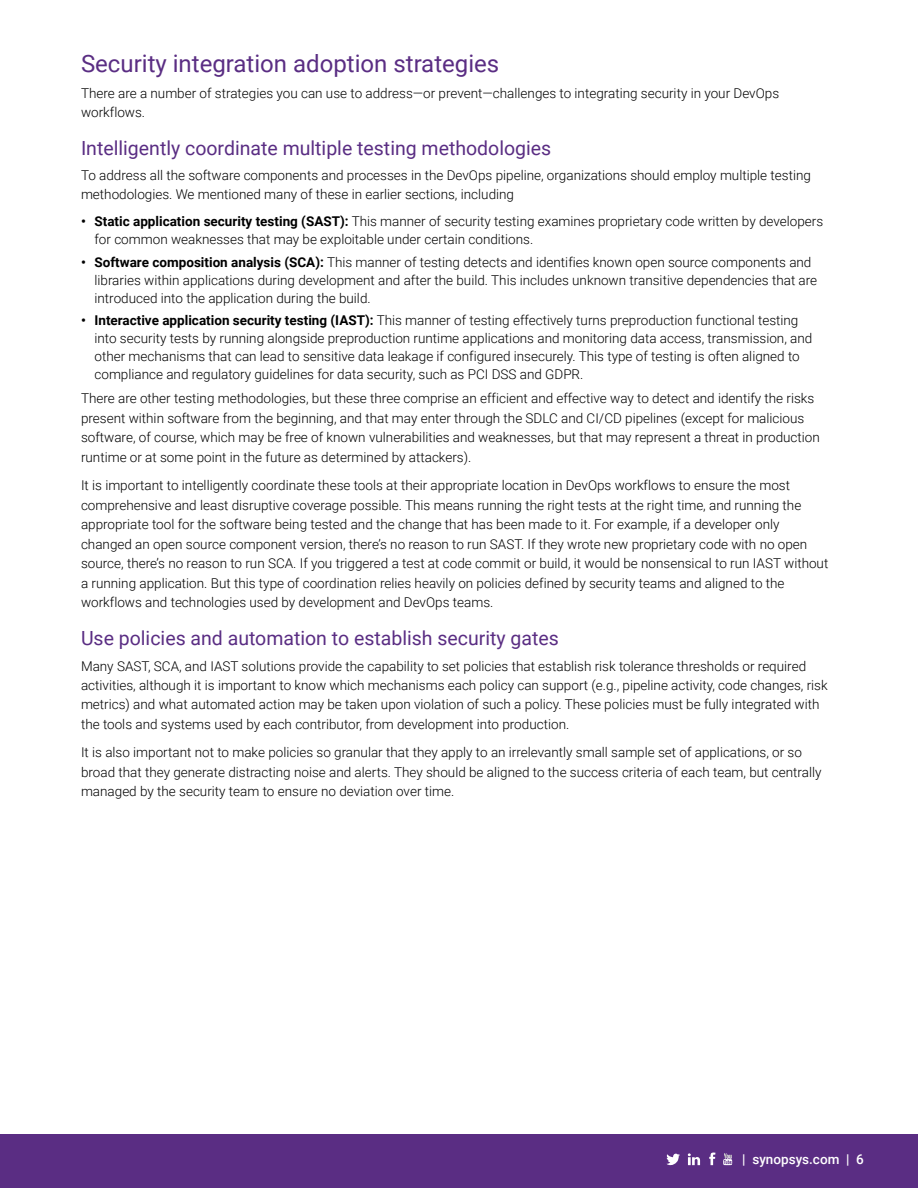
<style>
.page{position:relative;width:918px;height:1188px;background:#fff}
.page>*{position:absolute;margin:0;border:0;box-sizing:border-box;transform-origin:0 0}
.t1{font:24px "Roboto";color:#5a2d83}
.t2{font:19.5px "Roboto";color:#5a2d83}
.t3{font:300 13.5px/19.5px "Roboto";color:#000}
.t4{font:500 13.5px "Roboto";color:#fff}
.s1{font-weight:700}
</style>
<div class="page">
<div style="left:0;top:1134px;width:918px;height:54px;background:#5a2d83"></div>
<svg style="left:667px;top:1153px;width:13px;height:12px"></svg>
<svg style="left:709px;top:1152px;width:7px;height:13px"></svg>
<svg style="left:723px;top:1153px;width:9px;height:12px"></svg>
<svg style="left:688px;top:1153px;width:12px;height:12px"></svg>
<h1 class="t1" style="left:81px;top:47px;width:420px">Security integration adoption strategies</h1>
<p class="t3" style="left:81px;top:82px;width:700px">There are a number of strategies you can use to address—or prevent—challenges to integrating security in your DevOps workflows.</p>
<h2 class="t2" style="left:81px;top:134px;width:472px">Intelligently coordinate multiple testing methodologies</h2>
<p class="t3" style="left:81px;top:165px;width:731px">To address all the software components and processes in the DevOps pipeline, organizations should employ multiple testing methodologies. We mentioned many of these in earlier sections, including</p>
<p class="t3" style="left:94px;top:212px;width:730px;line-height:18px;text-indent:-14px"><span class="s1">• Static application security testing (SAST):</span> This manner of security testing examines proprietary code written by developers for common weaknesses that may be exploitable under certain conditions.</p>
<p class="t3" style="left:94px;top:253px;width:724px;line-height:18px;text-indent:-14px"><span class="s1">• Software composition analysis (SCA):</span> This manner of testing detects and identifies known open source components and libraries within applications during development and after the build. This includes unknown transitive dependencies that are introduced into the application during the build.</p>
<p class="t3" style="left:94px;top:311px;width:719px;line-height:18px;text-indent:-14px"><span class="s1">• Interactive application security testing (IAST):</span> This manner of testing effectively turns preproduction functional testing into security tests by running alongside preproduction runtime applications and monitoring data access, transmission, and other mechanisms that can lead to sensitive data leakage if configured insecurely. This type of testing is often aligned to compliance and regulatory guidelines for data security, such as PCI DSS and GDPR.</p>
<p class="t3" style="left:81px;top:388px;width:740px">There are other testing methodologies, but these three comprise an efficient and effective way to detect and identify the risks present within software from the beginning, and that may enter through the SDLC and CI/CD pipelines (except for malicious software, of course, which may be free of known vulnerabilities and weaknesses, but that may represent a threat in production runtime or at some point in the future as determined by attackers).</p>
<p class="t3" style="left:81px;top:475px;width:749px">It is important to intelligently coordinate these tools at their appropriate location in DevOps workflows to ensure the most comprehensive and least disruptive coverage possible. This means running the right tests at the right time, and running the appropriate tool for the software being tested and the change that has been made to it. For example, if a developer only changed an open source component version, there’s no reason to run SAST. If they wrote new proprietary code with no open source, there’s no reason to run SCA. If you triggered a test at code commit or build, it would be nonsensical to run IAST without a running application. But this type of coordination relies heavily on policies defined by security teams and aligned to the workflows and technologies used by development and DevOps teams.</p>
<h2 class="t2" style="left:81px;top:624px;width:479px">Use policies and automation to establish security gates</h2>
<p class="t3" style="left:81px;top:655px;width:748px">Many SAST, SCA, and IAST solutions provide the capability to set policies that establish risk tolerance thresholds or required activities, although it is important to know which mechanisms each policy can support (e.g., pipeline activity, code changes, risk metrics) and what automated action may be taken upon violation of such a policy. These policies must be fully integrated with the tools and systems used by each contributor, from development into production.</p>
<p class="t3" style="left:81px;top:742px;width:742px">It is also important not to make policies so granular that they apply to an irrelevantly small sample set of applications, or so broad that they generate distracting noise and alerts. They should be aligned to the success criteria of each team, but centrally managed by the security team to ensure no deviation over time.</p>
<p class="t4" style="left:742px;top:1149px;width:123px">| synopsys.com | 6</p>
</div>
